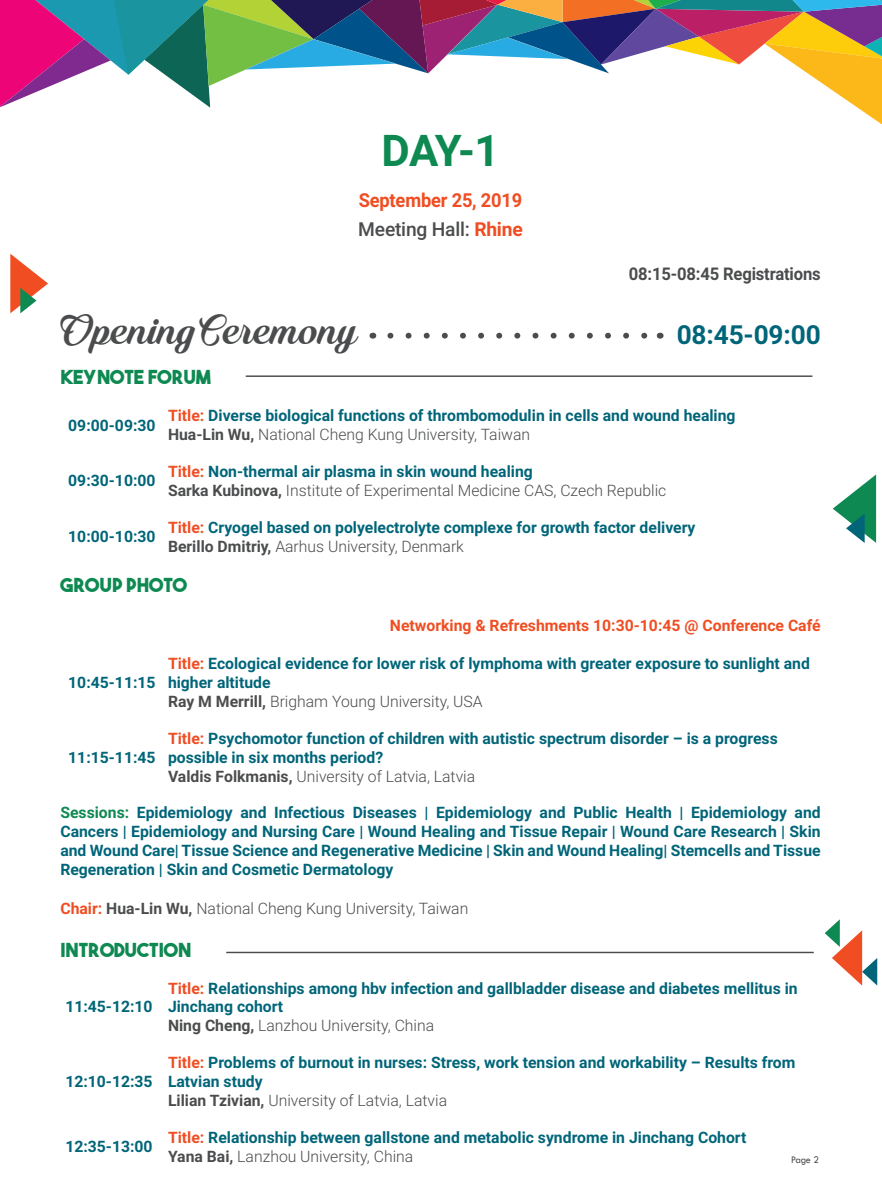
<style>
.page{position:relative;width:882px;height:1197px;background:#fff}
.page>*{position:absolute;margin:0;border:0;box-sizing:border-box;transform-origin:0 0}
.t1{font:43.75px "Quincho Script PERSONALUSE";letter-spacing:-.005em;color:#4b4c4d}
.t2{font:700 43.75px "Roboto";color:#0d8951}
.t3{font:700 26.25px "Roboto";letter-spacing:-.005em;color:#016579}
.t4{font:19.25px "The Bold Font";color:#0d8951}
.t5{font:500 19.25px "Roboto";letter-spacing:-.01em;color:#4b4c4d}
.t6{font:700 19.25px "Roboto";letter-spacing:-.01em;color:#f04d22;scale:.95 1}
.t7{font:700 17.5px "Roboto";letter-spacing:-.01em;color:#4b4c4d;scale:.95 1}
.t8{font:700 15.75px/18.9px "Roboto";color:#016579}
.t9{font:300 15.75px/18.9px "Roboto";color:#4b4c4d}
.t10{font:700 15.75px "Roboto";color:#f04d22}
.t11{font:10.5px "Tw Cen";color:#4b4c4d;scale:.95 1}
.s1{font-weight:700;color:#f04d22}
.s2{color:#f04d22}
.s3{color:#4b4c4d}
.s4{font-weight:300;color:#4b4c4d}
.s5{font-weight:700;color:#016579}
.s6{font-weight:700}
.s7{color:#0d8951}
</style>
<div class="page">
<svg style="left:0;top:0;width:882px;height:125px"></svg>
<svg style="left:833px;top:474px;width:43px;height:69px"></svg>
<svg style="left:825px;top:919px;width:52px;height:67px"></svg>
<svg style="left:10px;top:254px;width:38px;height:59px"></svg>
<svg style="left:390px;top:333px;width:258px;height:6px"></svg>
<hr style="left:246px;top:375px;width:566px;height:2px;background:#4b4c4d">
<hr style="left:226px;top:952px;width:588px;height:1px;background:#4b4c4d">
<p class="t2" style="left:382px;top:120px;width:120px">DAY-1</p>
<p class="t6" style="left:359px;top:187px;width:174px">September 25, 2019</p>
<p class="t5" style="left:358px;top:216px;width:166px">Meeting Hall: <span class="s1">Rhine</span></p>
<p class="t7" style="left:629px;top:262px;width:204px">08:15-08:45 Registrations</p>
<p class="t1" style="left:60px;top:305px;width:299px">Opening Ceremony</p>
<p class="t3" style="left:677px;top:316px;width:145px">08:45-09:00</p>
<p class="t4" style="left:60px;top:365px;width:152px">KEYNOTE FORUM</p>
<p class="t8" style="left:68px;top:415px;width:89px">09:00-09:30</p>
<p class="t8" style="left:168px;top:406px;width:569px"><span class="s2">Title:</span> Diverse biological functions of thrombomodulin in cells and wound healing<br><span class="s3">Hua-Lin Wu,</span> <span class="s4">National Cheng Kung University, Taiwan</span></p>
<p class="t8" style="left:68px;top:471px;width:89px">09:30-10:00</p>
<p class="t9" style="left:168px;top:461px;width:500px"><span class="s1">Title:</span> <span class="s5">Non-thermal air plasma in skin wound healing<br></span><span class="s6">Sarka Kubinova,</span> Institute of Experimental Medicine CAS, Czech Republic</p>
<p class="t8" style="left:68px;top:526px;width:89px">10:00-10:30</p>
<p class="t8" style="left:168px;top:517px;width:529px"><span class="s2">Title:</span> Cryogel based on polyelectrolyte complexe for growth factor delivery<br><span class="s3">Berillo Dmitriy,</span> <span class="s4">Aarhus University, Denmark</span></p>
<p class="t4" style="left:60px;top:572px;width:128px">GROUP PHOTO</p>
<p class="t10" style="left:390px;top:614px;width:432px">Networking &amp; Refreshments 10:30-10:45 @ Conference Café</p>
<p class="t8" style="left:68px;top:673px;width:89px">10:45-11:15</p>
<p class="t8" style="left:168px;top:654px;width:644px"><span class="s2">Title:</span> Ecological evidence for lower risk of lymphoma with greater exposure to sunlight and higher altitude<br><span class="s3">Ray M Merrill,</span> <span class="s4">Brigham Young University, USA</span></p>
<p class="t8" style="left:168px;top:728px;width:611px"><span class="s2">Title:</span> Psychomotor function of children with autistic spectrum disorder – is a progress possible in six months period?<br><span class="s3">Valdis Folkmanis,</span> <span class="s4">University of Latvia, Latvia</span></p>
<p class="t8" style="left:60px;top:803px;width:762px;text-align:justify"><span class="s7">Sessions:</span> Epidemiology and Infectious Diseases | Epidemiology and Public Health | Epidemiology and Cancers | Epidemiology and Nursing Care | Wound Healing and Tissue Repair | Wound Care Research | Skin and Wound Care| Tissue Science and Regenerative Medicine | Skin and Wound Healing| Stemcells and Tissue Regeneration | Skin and Cosmetic Dermatology</p>
<p class="t9" style="left:60px;top:899px;width:410px"><span class="s1">Chair:</span> <span class="s6">Hua-Lin Wu,</span> National Cheng Kung University, Taiwan</p>
<p class="t4" style="left:60px;top:938px;width:132px">INTRODUCTION</p>
<p class="t8" style="left:68px;top:747px;width:89px">11:15-11:45</p>
<p class="t8" style="left:65px;top:997px;width:89px">11:45-12:10</p>
<p class="t8" style="left:65px;top:1071px;width:89px">12:10-12:35</p>
<p class="t8" style="left:168px;top:978px;width:631px"><span class="s2">Title:</span> Relationships among hbv infection and gallbladder disease and diabetes mellitus in<br>Jinchang cohort<br><span class="s3">Ning Cheng,</span> <span class="s4">Lanzhou University, China</span></p>
<p class="t8" style="left:168px;top:1053px;width:629px"><span class="s2">Title:</span> Problems of burnout in nurses: Stress, work tension and workability – Results from<br>Latvian study<br><span class="s3">Lilian Tzivian,</span> <span class="s4">University of Latvia, Latvia</span></p>
<p class="t8" style="left:65px;top:1137px;width:89px">12:35-13:00</p>
<p class="t8" style="left:168px;top:1127px;width:580px"><span class="s2">Title:</span> Relationship between gallstone and metabolic syndrome in Jinchang Cohort<br><span class="s3">Yana Bai,</span> <span class="s4">Lanzhou University, China</span></p>
<p class="t11" style="left:791px;top:1154px;width:31px">Page 2</p>
</div>
